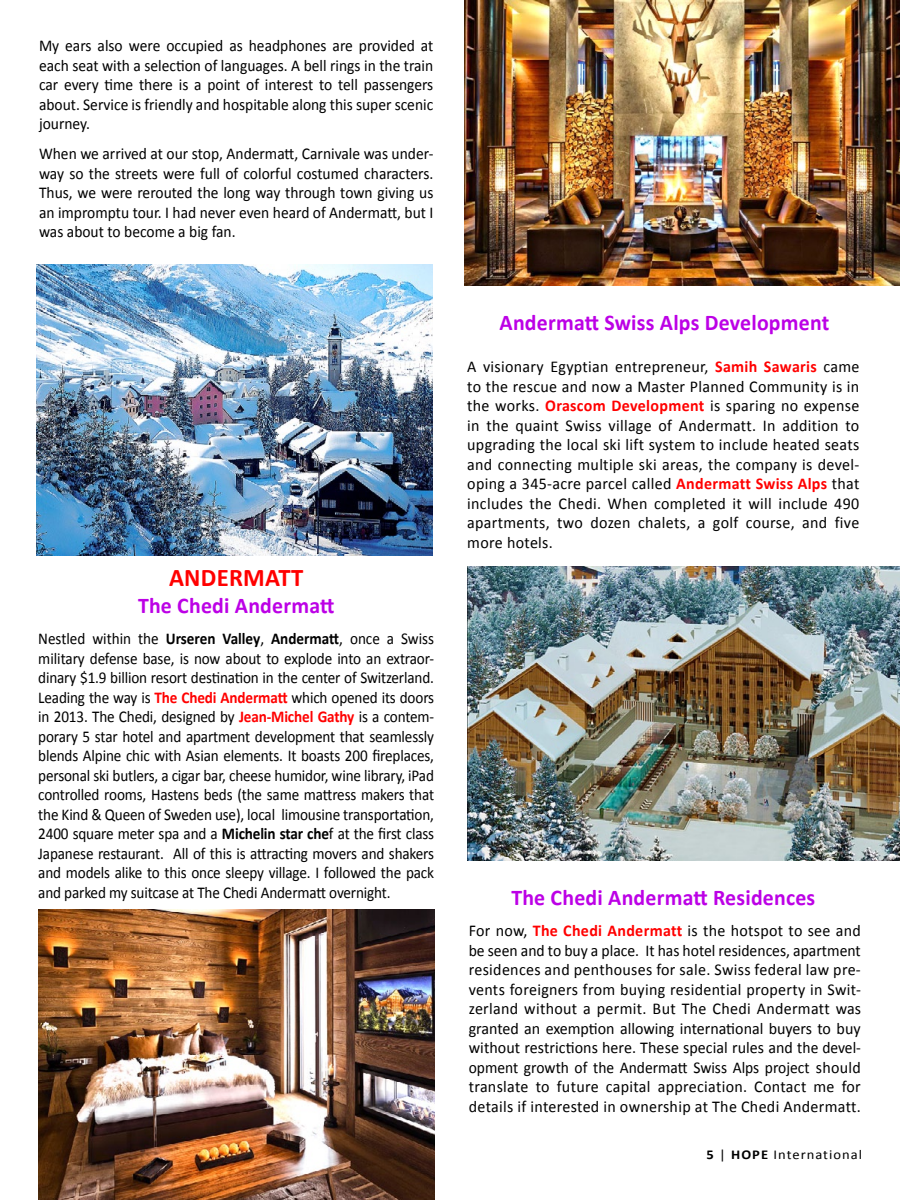
<style>
.page{position:relative;width:900px;height:1200px;background:#fff}
.page>*{position:absolute;margin:0;border:0;box-sizing:border-box;transform-origin:0 0}
.t1{font:700 25.5px "Calibri";letter-spacing:.01em;color:#f00}
.t2{font:700 22.5px "Calibri";letter-spacing:.01em;color:#bc01e6}
.t3{font:16.5px/19.5px "Calibri";color:#000;text-align:justify}
.t4{font:16.5px/19.5px "Calibri";color:#000;text-align:justify;scale:.92 1}
.t5{font:16.5px/19.5px "Calibri";color:#000;text-align:justify;scale:.94 1}
.t6{font:13.5px "Calibri";letter-spacing:.07em;color:#000;scale:1.08 1}
.s1{font-weight:700}
.s2{font-weight:700;color:#f00}
</style>
<div class="page">
<img style="left:467px;top:567px;width:433px;height:294px">
<img style="left:37px;top:264px;width:396px;height:291px">
<img style="left:465px;top:0;width:435px;height:285px">
<img style="left:38px;top:909px;width:396px;height:291px">
<p class="t5" style="left:39px;top:36px;width:421px">My ears also were occupied as headphones are provided at each seat with a selection of languages. A bell rings in the train car every time there is a point of interest to tell passengers about. Service is friendly and hospitable along this super scenic journey.</p>
<p class="t5" style="left:39px;top:144px;width:421px">When we arrived at our stop, Andermatt, Carnivale was under&shy;way so the streets were full of colorful costumed characters.<br>Thus, we were rerouted the long way through town giving us an impromptu tour. I had never even heard of Andermatt, but I was about to become a big fan.</p>
<h1 class="t1" style="left:169px;top:561px;width:136px">ANDERMATT</h1>
<h2 class="t2" style="left:138px;top:591px;width:198px">The Chedi Andermatt</h2>
<p class="t4" style="left:38px;top:629px;width:432px">Nestled within the <span class="s1">Urseren Valley</span>, <span class="s1">Andermatt</span>, once a Swiss military defense base, is now about to explode into an extraor&shy;dinary $1.9 billion resort destination in the center of Switzerland.<br>Leading the way is <span class="s2">The Chedi Andermatt</span> which opened its doors in 2013. The Chedi, designed by <span class="s2">Jean-Michel Gathy</span> is a contem&shy;porary 5 star hotel and apartment development that seamlessly blends Alpine chic with Asian elements. It boasts 200 fireplaces, personal ski butlers, a cigar bar, cheese humidor, wine library, iPad controlled rooms, Hastens beds (the same mattress makers that the Kind &amp; Queen of Sweden use), local limousine transportation, 2400 square meter spa and a <span class="s1">Michelin star che</span>f at the first class Japanese restaurant. All of this is attracting movers and shakers and models alike to this once sleepy village. I followed the pack and parked my suitcase at The Chedi Andermatt overnight.</p>
<h2 class="t2" style="left:500px;top:309px;width:331px">Andermatt Swiss Alps Development</h2>
<p class="t3" style="left:467px;top:357px;width:394px">A visionary Egyptian entrepreneur, <span class="s2">Samih Sawaris</span> came to the rescue and now a Master Planned Community is in the works. <span class="s2">Orascom Development</span> is sparing no expense in the quaint Swiss village of Andermatt. In addition to upgrading the local ski lift system to include heated seats and connecting multiple ski areas, the company is devel&shy;oping a 345-acre parcel called <span class="s2">Andermatt Swiss Alps</span> that includes the Chedi. When completed it will include 490 apartments, two dozen chalets, a golf course, and five more hotels.</p>
<h2 class="t2" style="left:511px;top:883px;width:306px">The Chedi Andermatt Residences</h2>
<p class="t3" style="left:469px;top:921px;width:394px">For now, <span class="s2">The Chedi Andermatt</span> is the hotspot to see and be seen and to buy a place. It has hotel residences, apartment residences and penthouses for sale. Swiss federal law pre&shy;vents foreigners from buying residential property in Swit&shy;zerland without a permit. But The Chedi Andermatt was granted an exemption allowing international buyers to buy without restrictions here. These special rules and the devel&shy;opment growth of the Andermatt Swiss Alps project should translate to future capital appreciation. Contact me for details if interested in ownership at The Chedi Andermatt.</p>
<p class="t6" style="left:706px;top:1146px;width:146px"><span class="s1">5</span> | <span class="s1">HOPE</span> International</p>
</div>
